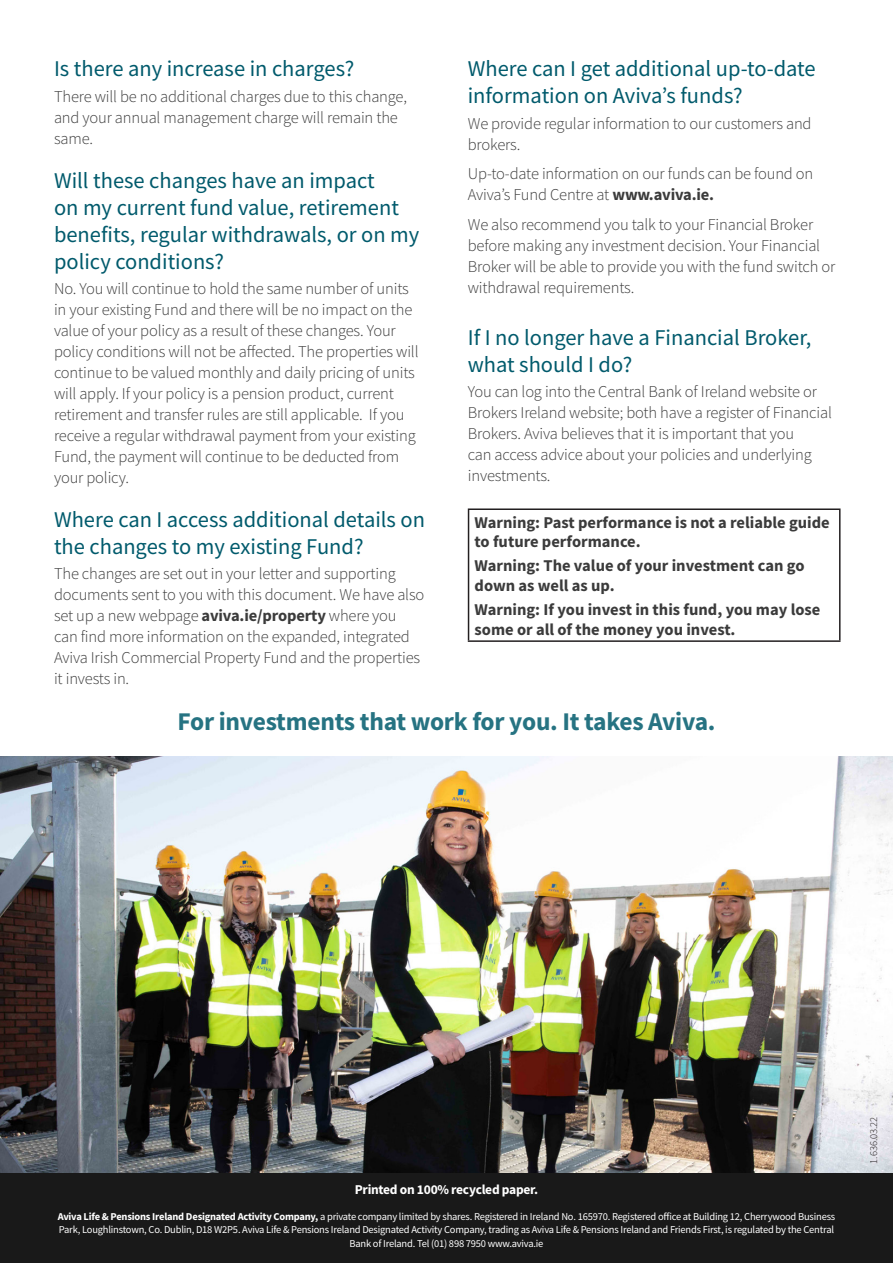
<style>
.page{position:relative;width:893px;height:1263px;background:#fff}
.page>*{position:absolute;margin:0;border:0;box-sizing:border-box;transform-origin:0 0}
.property_body{font:700 25.5px "Source Sans Pro";letter-spacing:-.01em;color:#267382}
.question_property{font:22.5px/27px "Source Sans Pro";color:#005a6c}
.property_body-2{font:300 16.5px/21px "Source Sans Pro";letter-spacing:-.01em;color:#3b3b3b}
.property_body-3{font:700 16.5px/19.8px "Source Sans Pro";color:#3b3b3b}
.t1{font:700 13.5px "Source Sans Pro";letter-spacing:-.02em;color:#fff}
.t2{font:10.5px/13.5px "Source Sans Pro";letter-spacing:-.02em;color:#fff;text-align:center}
.t3{font:300 10.5px "Source Sans Pro";color:#231f20}
.s1{font-weight:700}
</style>
<div class="page">
<img style="left:0;top:757px;width:893px;height:417px">
<hr style="left:468px;top:508px;width:372px;height:2px;background:#231f20">
<hr style="left:468px;top:510px;width:1px;height:130px;background:#231f20">
<hr style="left:839px;top:510px;width:1px;height:130px;background:#231f20">
<hr style="left:468px;top:640px;width:372px;height:2px;background:#231f20">
<div style="left:0;top:1174px;width:893px;height:89px;background:#191919"></div>
<p class="question_property" style="left:54px;top:55px;width:302px">Is there any increase in charges?</p>
<p class="property_body-2" style="left:54px;top:86px;width:354px">There will be no additional charges due to this change, and your annual management charge will remain the same.</p>
<p class="question_property" style="left:54px;top:167px;width:367px">Will these changes have an impact<br>on my current fund value, retirement benefits, regular withdrawals, or on my policy conditions?</p>
<p class="property_body-2" style="left:54px;top:278px;width:366px">No. You will continue to hold the same number of units in your existing Fund and there will be no impact on the value of your policy as a result of these changes. Your policy conditions will not be affected. The properties will continue to be valued monthly and daily pricing of units will apply. If your policy is a pension product, current retirement and transfer rules are still applicable. If you receive a regular withdrawal payment from your existing Fund, the payment will continue to be deducted from your policy.</p>
<p class="question_property" style="left:54px;top:506px;width:373px">Where can I access additional details on the changes to my existing Fund?</p>
<p class="property_body-2" style="left:54px;top:563px;width:372px">The changes are set out in your letter and supporting documents sent to you with this document. We have also set up a new webpage <span class="s1">aviva.ie/property</span> where you can find more information on the expanded, integrated Aviva Irish Commercial Property Fund and the properties it invests in.</p>
<p class="question_property" style="left:468px;top:55px;width:349px">Where can I get additional up-to-date information on Aviva’s funds?</p>
<p class="property_body-2" style="left:468px;top:113px;width:345px">We provide regular information to our customers and brokers.</p>
<p class="property_body-2" style="left:468px;top:163px;width:347px">Up-to-date information on our funds can be found on<br>Aviva’s Fund Centre at <span class="s1">www.aviva.ie.</span></p>
<p class="property_body-2" style="left:468px;top:214px;width:369px">We also recommend you talk to your Financial Broker before making any investment decision. Your Financial Broker will be able to provide you with the fund switch or withdrawal requirements.</p>
<p class="question_property" style="left:468px;top:324px;width:345px">If I no longer have a Financial Broker, what should I do?</p>
<p class="property_body-2" style="left:468px;top:381px;width:366px">You can log into the Central Bank of Ireland website or Brokers Ireland website; both have a register of Financial Brokers. Aviva believes that it is important that you<br>can access advice about your policies and underlying investments.</p>
<p class="property_body-3" style="left:475px;top:512px;width:357px">Warning: Past performance is not a reliable guide to future performance.</p>
<p class="property_body-3" style="left:475px;top:556px;width:331px">Warning: The value of your investment can go down as well as up.</p>
<p class="property_body-3" style="left:475px;top:600px;width:347px">Warning: If you invest in this fund, you may lose some or all of the money you invest.</p>
<p class="property_body" style="left:178px;top:704px;width:539px">For investments that work for you. It takes Aviva.</p>
<p class="t1" style="left:355px;top:1181px;width:185px">Printed on 100% recycled paper.</p>
<p class="t2" style="left:58px;top:1209px;width:779px"><span class="s1">Aviva Life &amp; Pensions Ireland Designated Activity Company,</span> a private company limited by shares. Registered in Ireland No. 165970. Registered office at Building 12, Cherrywood Business<br>Park, Loughlinstown, Co. Dublin, D18 W2P5. Aviva Life &amp; Pensions Ireland Designated Activity Company, trading as Aviva Life &amp; Pensions Ireland and Friends First, is regulated by the Central<br>Bank of Ireland. Tel (01) 898 7950 www.aviva.ie</p>
<p class="t3" style="left:867px;top:1164px;width:49px;rotate:-90deg">1.636.03.22</p>
</div>
